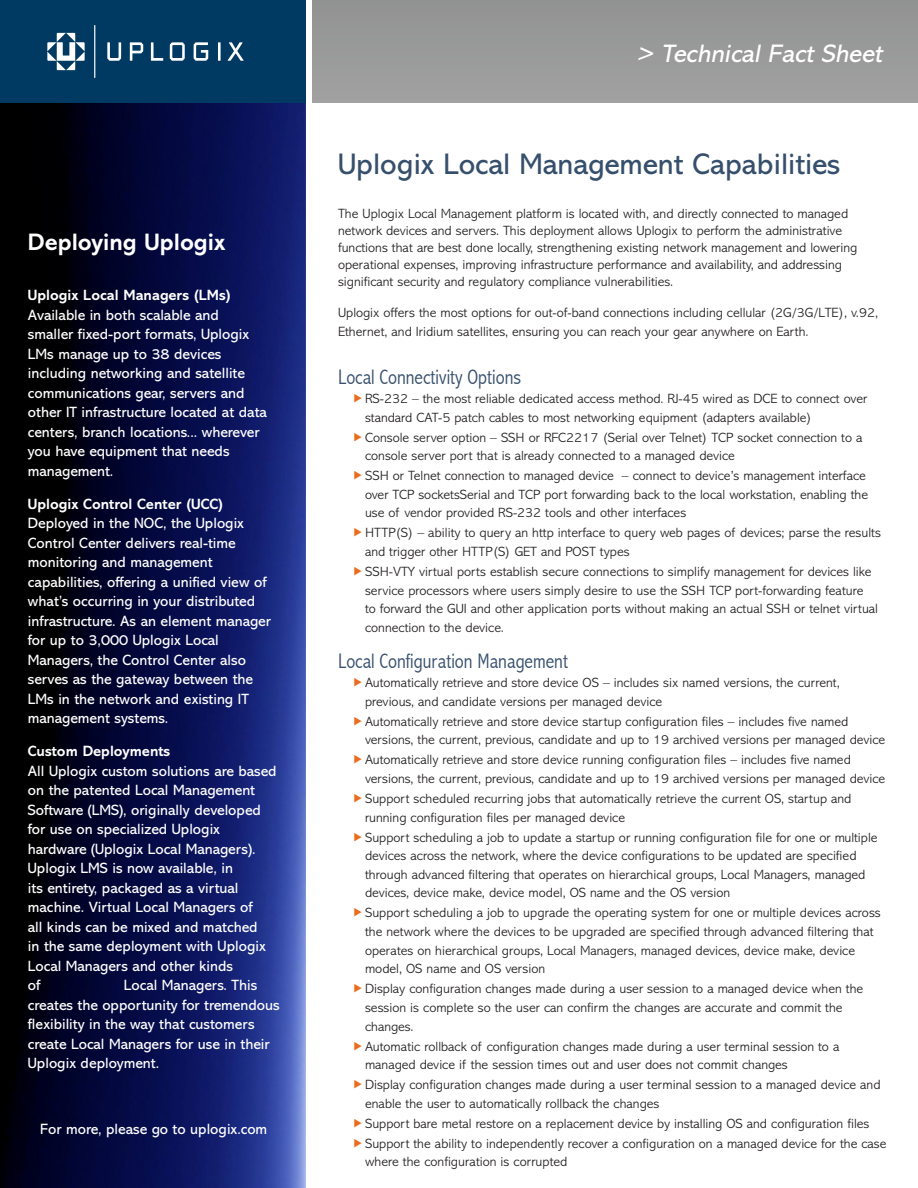
<style>
.page{position:relative;width:918px;height:1188px;background:#fff}
.page>*{position:absolute;margin:0;border:0;box-sizing:border-box;transform-origin:0 0}
.Head_1_no_rule{font:30px "Abadi";color:#364f6c}
.Masthead_DocTitle{font:italic 25.5px "Abadi";color:#fff}
.Body{font:700 24px "Abadi";color:#fff}
.Head_2{font:300 condensed 21px "Abadi";color:#364f6c}
.Body_Main{font:15px/19.5px "Abadi";color:#fff}
.Body_Main-2{font:300 13.5px/18.6px "Abadi";color:#231f20}
.s1{font-weight:700}
</style>
<div class="page">
<img style="left:0;top:103px;width:306px;height:1085px">
<div style="left:0;top:0;width:306px;height:103px;background:#003a62"></div>
<svg style="left:107px;top:42px;width:137px;height:19px"></svg>
<svg style="left:47px;top:33px;width:38px;height:37px"></svg>
<hr style="left:94px;top:25px;width:1px;height:53px;background:#fff">
<div style="left:313px;top:0;width:605px;height:102px;background:#99999a"></div>
<p class="Body" style="left:28px;top:228px;width:199px">Deploying Uplogix</p>
<p class="Body_Main" style="left:28px;top:285px;width:241px"><span class="s1">Uplogix Local Managers (LMs)<br></span>Available in both scalable and smaller fixed-port formats, Uplogix<br>LMs manage up to 38 devices including networking and satellite communications gear, servers and other IT infrastructure located at data centers, branch locations... wherever you have equipment that needs management.</p>
<p class="Body_Main" style="left:28px;top:494px;width:245px"><span class="s1">Uplogix Control Center (UCC)<br></span>Deployed in the NOC, the Uplogix<br>Control Center delivers real-time monitoring and management capabilities, offering a unified view of what’s occurring in your distributed infrastructure. As an element manager for up to 3,000 Uplogix Local<br>Managers, the Control Center also serves as the gateway between the<br>LMs in the network and existing IT management systems.</p>
<p class="Body_Main" style="left:28px;top:741px;width:250px"><span class="s1">Custom Deployments<br></span>All Uplogix custom solutions are based on the patented Local Management<br>Software (LMS), originally developed for use on specialized Uplogix hardware (Uplogix Local Managers).<br>Uplogix LMS is now available, in<br>its entirety, packaged as a virtual machine. Virtual Local Managers of<br>all kinds can be mixed and matched<br>in the same deployment with Uplogix<br>Local Managers and other kinds<br>of</p>
<p class="Body_Main" style="left:28px;top:975px;width:253px;text-indent:96px">Local Managers. This creates the opportunity for tremendous flexibility in the way that customers create Local Managers for use in their<br>Uplogix deployment.</p>
<p class="Body_Main" style="left:40px;top:1119px;width:229px">For more, please go to uplogix.com</p>
<p class="Masthead_DocTitle" style="left:636px;top:39px;width:252px">&gt; Technical Fact Sheet</p>
<p class="Head_1_no_rule" style="left:338px;top:147px;width:504px">Uplogix Local Management Capabilities</p>
<p class="Body_Main-2" style="left:338px;top:205px;width:521px;line-height:17.1px">The Uplogix Local Management platform is located with, and directly connected to managed network devices and servers. This deployment allows Uplogix to perform the administrative functions that are best done locally, strengthening existing network management and lowering operational expenses, improving infrastructure performance and availability, and addressing significant security and regulatory compliance vulnerabilities.</p>
<p class="Body_Main-2" style="left:338px;top:304px;width:542px">Uplogix offers the most options for out-of-band connections including cellular (2G/3G/LTE), v.92,<br>Ethernet, and Iridium satellites, ensuring you can reach your gear anywhere on Earth.</p>
<p class="Head_2" style="left:338px;top:365px;width:185px">Local Connectivity Options</p>
<p class="Body_Main-2" style="left:365px;top:389px;width:504px">RS-232 – the most reliable dedicated access method. RJ-45 wired as DCE to connect over standard CAT-5 patch cables to most networking equipment (adapters available)</p>
<p class="Body_Main-2" style="left:365px;top:428px;width:499px">Console server option – SSH or RFC2217 (Serial over Telnet) TCP socket connection to a console server port that is already connected to a managed device</p>
<p class="Body_Main-2" style="left:365px;top:467px;width:505px">SSH or Telnet connection to managed device – connect to device’s management interface over TCP socketsSerial and TCP port forwarding back to the local workstation, enabling the use of vendor provided RS-232 tools and other interfaces</p>
<p class="Body_Main-2" style="left:365px;top:524px;width:517px">HTTP(S) – ability to query an http interface to query web pages of devices; parse the results and trigger other HTTP(S) GET and POST types</p>
<p class="Body_Main-2" style="left:365px;top:563px;width:515px">SSH-VTY virtual ports establish secure connections to simplify management for devices like service processors where users simply desire to use the SSH TCP port-forwarding feature<br>to forward the GUI and other application ports without making an actual SSH or telnet virtual connection to the device.</p>
<p class="Head_2" style="left:338px;top:649px;width:232px">Local Configuration Management</p>
<p class="Body_Main-2" style="left:365px;top:674px;width:476px">Automatically retrieve and store device OS – includes six named versions, the current, previous, and candidate versions per managed device</p>
<p class="Body_Main-2" style="left:365px;top:712px;width:522px">Automatically retrieve and store device startup configuration files – includes five named versions, the current, previous, candidate and up to 19 archived versions per managed device</p>
<p class="Body_Main-2" style="left:365px;top:751px;width:522px">Automatically retrieve and store device running configuration files – includes five named versions, the current, previous, candidate and up to 19 archived versions per managed device</p>
<p class="Body_Main-2" style="left:365px;top:789px;width:488px">Support scheduled recurring jobs that automatically retrieve the current OS, startup and running configuration files per managed device</p>
<p class="Body_Main-2" style="left:365px;top:828px;width:514px">Support scheduling a job to update a startup or running configuration file for one or multiple devices across the network, where the device configurations to be updated are specified through advanced filtering that operates on hierarchical groups, Local Managers, managed devices, device make, device model, OS name and the OS version</p>
<p class="Body_Main-2" style="left:365px;top:904px;width:517px">Support scheduling a job to upgrade the operating system for one or multiple devices across the network where the devices to be upgraded are specified through advanced filtering that operates on hierarchical groups, Local Managers, managed devices, device make, device model, OS name and OS version</p>
<p class="Body_Main-2" style="left:365px;top:980px;width:500px">Display configuration changes made during a user session to a managed device when the session is complete so the user can confirm the changes are accurate and commit the changes.</p>
<p class="Body_Main-2" style="left:365px;top:1037px;width:476px">Automatic rollback of configuration changes made during a user terminal session to a managed device if the session times out and user does not commit changes</p>
<p class="Body_Main-2" style="left:365px;top:1076px;width:517px">Display configuration changes made during a user terminal session to a managed device and enable the user to automatically rollback the changes</p>
<p class="Body_Main-2" style="left:365px;top:1114px;width:506px">Support bare metal restore on a replacement device by installing OS and configuration files</p>
<p class="Body_Main-2" style="left:365px;top:1134px;width:523px">Support the ability to independently recover a configuration on a managed device for the case where the configuration is corrupted</p>
</div>
